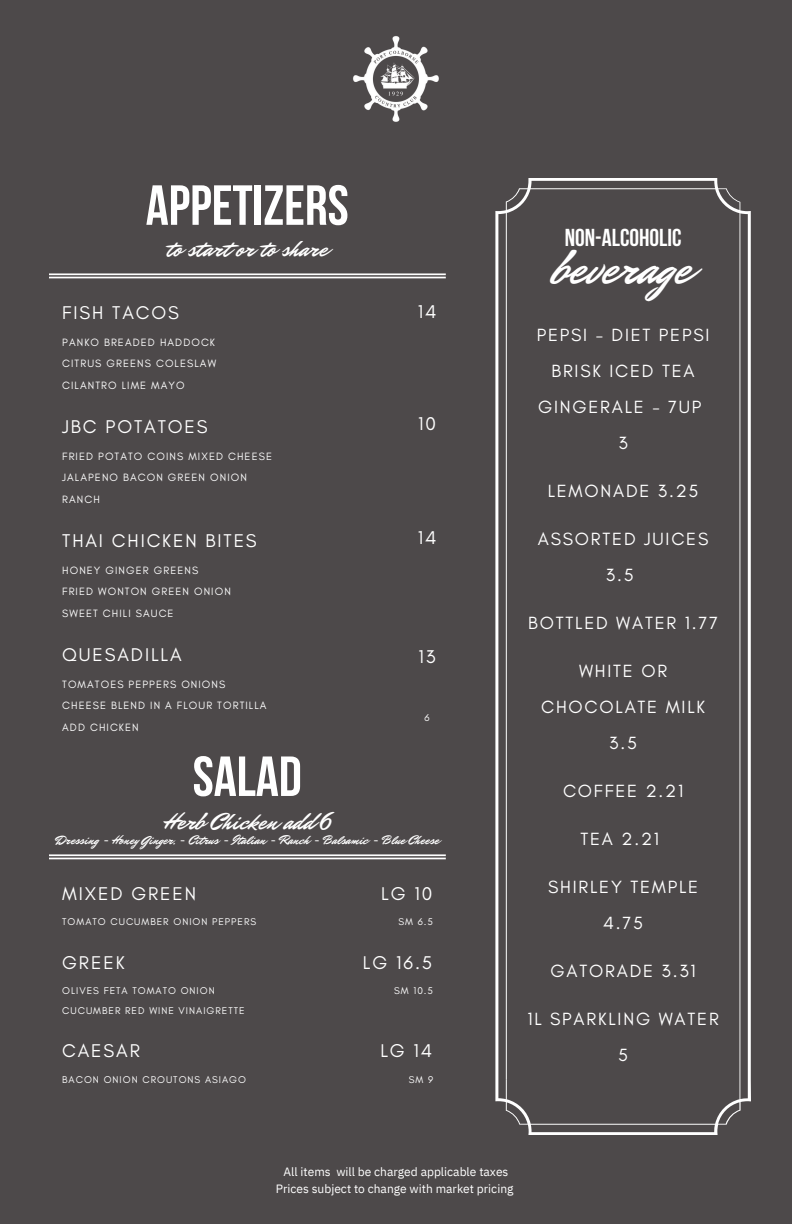
<style>
.page{position:relative;width:792px;height:1224px;background:#4d494a}
.page>*{position:absolute;margin:0;border:0;box-sizing:border-box;transform-origin:0 0}
.t1{font:700 56.4px "Bebas Neue";color:#fff}
.t2{font:48.8px "Mr Dafoe";color:#fff}
.t3{font:700 24.4px "Bebas Neue";color:#fff}
.t4{font:24px "Mr Dafoe";color:#fff}
.t5{font:18.8px "Glacial Indifference";letter-spacing:.1em;color:#fff}
.t6{font:18px/36px "Glacial Indifference";letter-spacing:.1em;color:#fff;text-align:center}
.t7{font:13px "Mr Dafoe";color:#fff}
.t8{font:12px/16.5px "IBM Plex Sans";color:#fff;text-align:center}
.t9{font:10.8px/21.5px "Glacial Indifference";letter-spacing:.1em;color:#fff}
.t10{font:10px/19.5px "Glacial Indifference";letter-spacing:.1em;color:#fff}
</style>
<div class="page">
<svg style="left:49px;top:273px;width:397px;height:5px;background:#b9b8b8"></svg>
<svg style="left:495px;top:178px;width:256px;height:957px"></svg>
<svg style="left:49px;top:854px;width:397px;height:5px;background:#bbb9ba"></svg>
<img style="left:353px;top:36px;width:86px;height:86px">
<h1 class="t1" style="left:146px;top:183px;width:204px">APPETIZERS</h1>
<h3 class="t4" style="left:167px;top:233px;width:163px">to start or to share</h3>
<h3 class="t5" style="left:418px;top:300px;width:20px">14</h3>
<h3 class="t5" style="left:62px;top:301px;width:118px">FISH TACOS</h3>
<p class="t9" style="left:62px;top:331px;width:155px;text-align:justify">PANKO BREADED HADDOCK CITRUS GREENS COLESLAW CILANTRO LIME MAYO</p>
<h3 class="t5" style="left:62px;top:415px;width:147px">JBC POTATOES</h3>
<p class="t9" style="left:62px;top:445px;width:211px">FRIED POTATO COINS MIXED CHEESE<br>JALAPENO BACON GREEN ONION<br>RANCH</p>
<h3 class="t5" style="left:62px;top:529px;width:196px">THAI CHICKEN BITES</h3>
<p class="t9" style="left:62px;top:559px;width:170px">HONEY GINGER GREENS<br>FRIED WONTON GREEN ONION<br>SWEET CHILI SAUCE</p>
<h3 class="t5" style="left:62px;top:643px;width:121px">QUESADILLA</h3>
<p class="t9" style="left:62px;top:673px;width:206px">TOMATOES PEPPERS ONIONS<br>CHEESE BLEND IN A FLOUR TORTILLA<br>ADD CHICKEN</p>
<h1 class="t1" style="left:193px;top:754px;width:111px">SALAD</h1>
<h3 class="t4" style="left:164px;top:806px;width:168px">Herb Chicken add 6</h3>
<p class="t7" style="left:55px;top:832px;width:386px">Dressing - Honey Ginger, - Citrus - Italian - Ranch - Balsamic - Blue Cheese</p>
<h3 class="t5" style="left:62px;top:882px;width:135px">MIXED GREEN</h3>
<p class="t10" style="left:62px;top:912px;width:196px">TOMATO CUCUMBER ONION PEPPERS</p>
<h3 class="t5" style="left:62px;top:951px;width:64px">GREEK</h3>
<p class="t10" style="left:62px;top:981px;width:184px">OLIVES FETA TOMATO ONION<br>CUCUMBER RED WINE VINAIGRETTE</p>
<h3 class="t5" style="left:62px;top:1040px;width:79px">CAESAR</h3>
<p class="t10" style="left:62px;top:1070px;width:185px">BACON ONION CROUTONS ASIAGO</p>
<h3 class="t5" style="left:418px;top:413px;width:19px">10</h3>
<h3 class="t5" style="left:418px;top:526px;width:20px">14</h3>
<h3 class="t5" style="left:419px;top:645px;width:19px">13</h3>
<p class="t10" style="left:425px;top:708px;width:7px">6</p>
<h3 class="t5" style="left:381px;top:882px;width:53px">LG 10</h3>
<p class="t10" style="left:399px;top:912px;width:36px">SM 6.5</p>
<h3 class="t5" style="left:363px;top:951px;width:71px">LG 16.5</h3>
<p class="t10" style="left:394px;top:981px;width:40px">SM 10.5</p>
<h3 class="t5" style="left:380px;top:1040px;width:53px">LG 14</h3>
<p class="t10" style="left:409px;top:1070px;width:26px">SM 9</p>
<h3 class="t3" style="left:565px;top:227px;width:118px">NON-ALCOHOLIC</h3>
<h2 class="t2" style="left:552px;top:235px;width:141px">beverage</h2>
<h3 class="t6" style="left:537px;top:317px;width:174px">PEPSI - DIET PEPSI<br>BRISK ICED TEA<br>GINGERALE - 7UP<br>3</h3>
<h3 class="t6" style="left:548px;top:473px;width:152px">LEMONADE 3.25</h3>
<h3 class="t6" style="left:538px;top:521px;width:172px">ASSORTED JUICES<br>3.5</h3>
<h3 class="t6" style="left:528px;top:605px;width:191px">BOTTLED WATER 1.77</h3>
<h3 class="t6" style="left:541px;top:653px;width:165px">WHITE OR<br>CHOCOLATE MILK<br>3.5</h3>
<h3 class="t6" style="left:563px;top:773px;width:122px">COFFEE 2.21</h3>
<h3 class="t6" style="left:580px;top:821px;width:80px">TEA 2.21</h3>
<h3 class="t6" style="left:548px;top:869px;width:152px">SHIRLEY TEMPLE<br>4.75</h3>
<h3 class="t6" style="left:551px;top:953px;width:147px">GATORADE 3.31</h3>
<h3 class="t6" style="left:527px;top:1001px;width:193px">1L SPARKLING WATER<br>5</h3>
<p class="t8" style="left:276px;top:1164px;width:239px">All items will be charged applicable taxes<br>Prices subject to change with market pricing</p>
</div>
